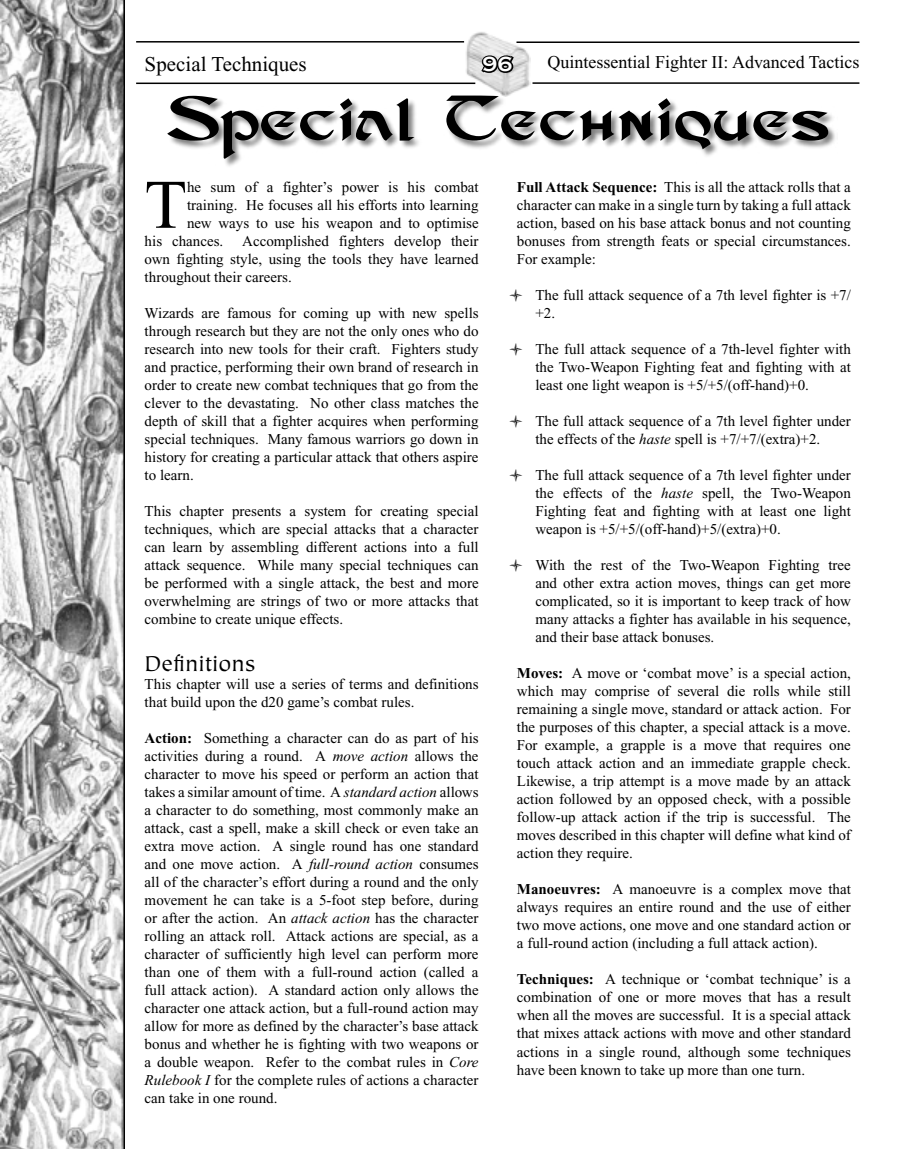
<style>
.page{position:relative;width:902px;height:1149px;background:#fff}
.page>*{position:absolute;margin:0;border:0;box-sizing:border-box;transform-origin:0 0}
.t1{font:69.45px "Times New Roman";color:#000}
.t2{font:60px "DS Celtic 2";color:#000}
.t3{font:24px "Tiepolo";color:#000}
.t4{font:21px "Times New Roman";color:#000}
.t5{font:700 21px "Copperplate Gothic";color:#fff}
.t6{font:18px "Times New Roman";color:#000}
.t7{font:15px/18px "Times New Roman";color:#000;text-align:justify}
.s1{font-weight:700}
.s2{font-style:italic}
</style>
<div class="page">
<img style="left:466px;top:32px;width:64px;height:63px">
<hr style="left:516px;top:41px;width:343px;height:2px;background:#000">
<hr style="left:532px;top:82px;width:327px;height:2px;background:#000">
<svg style="left:479px;top:53px;width:36px;height:22px"></svg>
<hr style="left:136px;top:82px;width:339px;height:2px;background:#000">
<hr style="left:136px;top:41px;width:328px;height:2px;background:#000">
<svg style="left:0;top:0;width:125px;height:1148px"></svg>
<div style="left:167px;top:95px;width:670px;height:73px;background:#000;opacity:.5"></div>
<h3 class="t4" style="left:145px;top:52px;width:164px">Special Techniques</h3>
<h3 class="t5" style="left:482px;top:53px;width:31px">96</h3>
<p class="t6" style="left:547px;top:52px;width:313px">Quintessential Fighter II: Advanced Tactics</p>
<h2 class="t2" style="left:166px;top:77px;width:664px">Special Techniques</h2>
<h1 class="t1" style="left:145px;top:167px;width:44px">T</h1>
<p class="t7" style="left:187px;top:178px;width:293px">he sum of a fighter’s power is his combat</p>
<p class="t7" style="left:517px;top:178px;width:335px"><span class="s1">Full Attack Sequence:</span> This is all the attack rolls that a character can make in a single turn by taking a full attack action, based on his base attack bonus and not counting bonuses from strength feats or special circumstances.<br>For example:</p>
<p class="t7" style="left:535px;top:286px;width:317px;text-indent:-27px">● The full attack sequence of a 7th level fighter is +7/ +2.</p>
<p class="t7" style="left:535px;top:340px;width:317px;text-indent:-27px">● The full attack sequence of a 7th-level fighter with the Two-Weapon Fighting feat and fighting with at least one light weapon is +5/+5/(off-hand)+0.</p>
<p class="t7" style="left:508px;top:412px;width:344px;text-align:center">● The full attack sequence of a 7th level fighter under the effects of the <span class="s2">haste</span> spell is +7/+7/(extra)+2.</p>
<p class="t7" style="left:535px;top:466px;width:317px;text-indent:-27px">● The full attack sequence of a 7th level fighter under the effects of the <span class="s2">haste</span> spell, the Two-Weapon Fighting feat and fighting with at least one light weapon is +5/+5/(off-hand)+5/(extra)+0.</p>
<p class="t7" style="left:535px;top:556px;width:317px;text-indent:-27px">● With the rest of the Two-Weapon Fighting tree and other extra action moves, things can get more complicated, so it is important to keep track of how many attacks a fighter has available in his sequence, and their base attack bonuses.</p>
<p class="t7" style="left:517px;top:664px;width:335px"><span class="s1">Moves:</span> A move or ‘combat move’ is a special action, which may comprise of several die rolls while still remaining a single move, standard or attack action. For the purposes of this chapter, a special attack is a move.<br>For example, a grapple is a move that requires one touch attack action and an immediate grapple check.<br>Likewise, a trip attempt is a move made by an attack action followed by an opposed check, with a possible follow-up attack action if the trip is successful. The moves described in this chapter will define what kind of action they require.</p>
<p class="t7" style="left:517px;top:880px;width:335px"><span class="s1">Manoeuvres:</span> A manoeuvre is a complex move that always requires an entire round and the use of either two move actions, one move and one standard action or a full-round action (including a full attack action).</p>
<p class="t7" style="left:517px;top:970px;width:335px"><span class="s1">Techniques:</span> A technique or ‘combat technique’ is a combination of one or more moves that has a result when all the moves are successful. It is a special attack that mixes attack actions with move and other standard actions in a single round, although some techniques have been known to take up more than one turn.</p>
<p class="t7" style="left:187px;top:196px;width:293px">training. He focuses all his efforts into learning</p>
<p class="t7" style="left:187px;top:214px;width:293px">new ways to use his weapon and to optimise</p>
<p class="t7" style="left:145px;top:232px;width:80px">his chances.</p>
<p class="t7" style="left:145px;top:232px;width:335px;text-indent:98px">Accomplished fighters develop their own fighting style, using the tools they have learned throughout their careers.</p>
<p class="t7" style="left:145px;top:304px;width:335px">Wizards are famous for coming up with new spells through research but they are not the only ones who do research into new tools for their craft. Fighters study and practice, performing their own brand of research in order to create new combat techniques that go from the clever to the devastating. No other class matches the depth of skill that a fighter acquires when performing special techniques. Many famous warriors go down in history for creating a particular attack that others aspire to learn.</p>
<p class="t7" style="left:145px;top:502px;width:335px">This chapter presents a system for creating special techniques, which are special attacks that a character can learn by assembling different actions into a full attack sequence. While many special techniques can be performed with a single attack, the best and more overwhelming are strings of two or more attacks that combine to create unique effects.</p>
<h3 class="t3" style="left:145px;top:650px;width:112px">Definitions</h3>
<p class="t7" style="left:145px;top:674px;width:335px">This chapter will use a series of terms and definitions that build upon the d20 game’s combat rules.</p>
<p class="t7" style="left:145px;top:728px;width:335px"><span class="s1">Action:</span> Something a character can do as part of his activities during a round. A <span class="s2">move action</span> allows the character to move his speed or perform an action that takes a similar amount of time. A <span class="s2">standard action</span> allows a character to do something, most commonly make an attack, cast a spell, make a skill check or even take an extra move action. A single round has one standard and one move action. A <span class="s2">full-round action</span> consumes all of the character’s effort during a round and the only movement he can take is a 5-foot step before, during or after the action. An <span class="s2">attack action</span> has the character rolling an attack roll. Attack actions are special, as a character of sufficiently high level can perform more than one of them with a full-round action (called a full attack action). A standard action only allows the character one attack action, but a full-round action may allow for more as defined by the character’s base attack bonus and whether he is fighting with two weapons or a double weapon. Refer to the combat rules in <span class="s2">Core Rulebook I</span> for the complete rules of actions a character can take in one round.</p>
</div>
